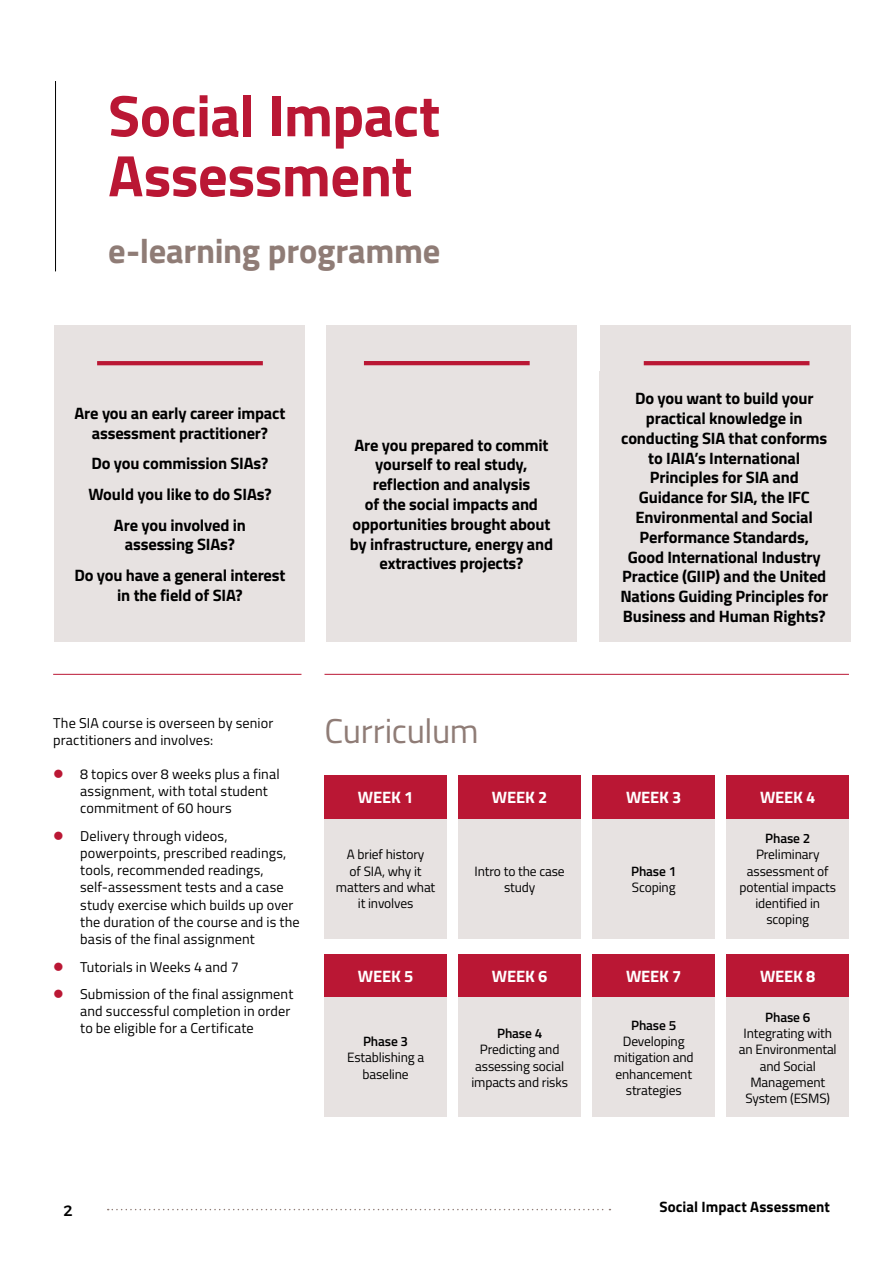
<style>
.page{position:relative;width:893px;height:1263px;background:#fff}
.page>*{position:absolute;margin:0;border:0;box-sizing:border-box;transform-origin:0 0}
.t1{font:700 58.65px "Titillium";letter-spacing:-.01em;color:#ba1734}
.t2{font:700 34.5px "Titillium";letter-spacing:-.01em;color:#8f7c76}
.t3{font:34.5px "Titillium";letter-spacing:-.01em;color:#8f7c76}
.t4{font:700 16.5px/19.8px "Titillium";letter-spacing:-.01em;color:#000;text-align:center}
.t5{font:700 16.5px "Titillium";letter-spacing:-.01em;color:#fff}
.t6{font:700 15px "Titillium";letter-spacing:.005em;color:#000}
.t7{font:500 15px "Montserrat Alternates";color:#000}
._6_pt_Small_Text{font:14.25px/17.1px "Titillium";letter-spacing:.01em;color:#000}
.t8{font:13.5px/16.2px "Titillium";letter-spacing:-.01em;color:#000;text-align:center}
.t9{font:600 13.5px "Titillium";letter-spacing:-.01em;color:#000}
.s1{color:#ba1734}
</style>
<div class="page">
<div style="left:326px;top:325px;width:251px;height:317px;background:#e7e2e1"></div>
<div style="left:600px;top:325px;width:250px;height:317px;background:#e7e2e1"></div>
<hr style="left:55px;top:81px;width:1px;height:190px;background:#000">
<div style="left:54px;top:325px;width:251px;height:317px;background:#e7e2e1"></div>
<hr style="left:364px;top:361px;width:166px;height:4px;background:#ba1734">
<svg style="left:97px;top:361px;width:166px;height:4px"></svg>
<svg style="left:644px;top:361px;width:165px;height:4px"></svg>
<svg style="left:108px;top:1209px;width:502px;height:1px"></svg>
<hr style="left:53px;top:674px;width:248px;height:1px;background:#ba1734">
<hr style="left:324px;top:674px;width:525px;height:1px;background:#ba1734">
<div style="left:324px;top:775px;width:123px;height:43px;background:#ba1734"></div>
<div style="left:324px;top:954px;width:123px;height:43px;background:#ba1734"></div>
<div style="left:459px;top:775px;width:122px;height:43px;background:#ba1734"></div>
<div style="left:459px;top:954px;width:122px;height:43px;background:#ba1734"></div>
<div style="left:593px;top:775px;width:122px;height:43px;background:#ba1734"></div>
<div style="left:593px;top:954px;width:122px;height:43px;background:#ba1734"></div>
<div style="left:727px;top:775px;width:122px;height:43px;background:#ba1734"></div>
<div style="left:727px;top:954px;width:122px;height:43px;background:#ba1734"></div>
<div style="left:324px;top:818px;width:123px;height:120px;background:#e7e2e1"></div>
<div style="left:324px;top:997px;width:123px;height:120px;background:#e7e2e1"></div>
<div style="left:459px;top:818px;width:122px;height:120px;background:#e7e2e1"></div>
<div style="left:459px;top:997px;width:122px;height:120px;background:#e7e2e1"></div>
<div style="left:593px;top:818px;width:122px;height:120px;background:#e7e2e1"></div>
<div style="left:593px;top:997px;width:122px;height:120px;background:#e7e2e1"></div>
<div style="left:727px;top:818px;width:122px;height:120px;background:#e7e2e1"></div>
<div style="left:727px;top:997px;width:122px;height:120px;background:#e7e2e1"></div>
<p class="t1" style="left:108px;top:71px;width:333px">Social Impact</p>
<p class="t1" style="left:108px;top:131px;width:306px">Assessment</p>
<p class="t2" style="left:108px;top:225px;width:334px">e-learning programme</p>
<p class="t4" style="left:75px;top:402px;width:212px">Are you an early career impact assessment practitioner?</p>
<p class="t4" style="left:92px;top:453px;width:178px">Do you commission SIAs?</p>
<p class="t4" style="left:88px;top:483px;width:185px">Would you like to do SIAs?</p>
<p class="t4" style="left:114px;top:514px;width:134px">Are you involved in</p>
<p class="t4" style="left:125px;top:534px;width:112px">assessing SIAs?</p>
<p class="t4" style="left:74px;top:564px;width:213px">Do you have a general interest</p>
<p class="t4" style="left:117px;top:584px;width:127px">in the field of SIA?</p>
<p class="t4" style="left:350px;top:434px;width:205px">Are you prepared to commit yourself to real study, reflection and analysis<br>of the social impacts and opportunities brought about by infrastructure, energy and extractives projects?</p>
<p class="_6_pt_Small_Text" style="left:53px;top:714px;width:222px">The SIA course is overseen by senior practitioners and involves:</p>
<p class="_6_pt_Small_Text" style="left:80px;top:765px;width:201px;text-indent:-27px"><span class="s1">●</span> 8 topics over 8 weeks plus a final assignment, with total student commitment of 60 hours</p>
<p class="_6_pt_Small_Text" style="left:80px;top:827px;width:221px;text-indent:-27px"><span class="s1">●</span> Delivery through videos, powerpoints, prescribed readings, tools, recommended readings, self-assessment tests and a case study exercise which builds up over the duration of the course and is the basis of the final assignment</p>
<p class="_6_pt_Small_Text" style="left:53px;top:957px;width:187px"><span class="s1">●</span> Tutorials in Weeks 4 and 7</p>
<p class="_6_pt_Small_Text" style="left:80px;top:985px;width:215px;text-indent:-27px"><span class="s1">●</span> Submission of the final assignment and successful completion in order to be eligible for a Certificate</p>
<p class="t3" style="left:324px;top:706px;width:156px">Curriculum</p>
<p class="t5" style="left:358px;top:785px;width:57px">WEEK 1</p>
<p class="t5" style="left:492px;top:785px;width:57px">WEEK 2</p>
<p class="t8" style="left:336px;top:846px;width:101px">A brief history<br>of SIA, why it matters and what it involves</p>
<p class="t5" style="left:358px;top:963px;width:57px">WEEK 5</p>
<p class="t9" style="left:363px;top:1031px;width:47px">Phase 3</p>
<p class="t8" style="left:347px;top:1049px;width:79px">Establishing a baseline</p>
<p class="t8" style="left:475px;top:862px;width:92px">Intro to the case study</p>
<p class="t5" style="left:492px;top:963px;width:57px">WEEK 6</p>
<p class="t9" style="left:497px;top:1023px;width:47px">Phase 4</p>
<p class="t8" style="left:471px;top:1041px;width:98px">Predicting and assessing social impacts and risks</p>
<p class="t4" style="left:620px;top:388px;width:209px">Do you want to build your practical knowledge in conducting SIA that conforms to IAIA’s International<br>Principles for SIA and<br>Guidance for SIA, the IFC<br>Environmental and Social<br>Performance Standards,<br>Good International Industry<br>Practice (GIIP) and the United<br>Nations Guiding Principles for<br>Business and Human Rights?</p>
<p class="t5" style="left:626px;top:785px;width:57px">WEEK 3</p>
<p class="t9" style="left:631px;top:861px;width:47px">Phase 1</p>
<p class="t8" style="left:632px;top:878px;width:45px">Scoping</p>
<p class="t5" style="left:626px;top:963px;width:57px">WEEK 7</p>
<p class="t9" style="left:631px;top:1015px;width:47px">Phase 5</p>
<p class="t8" style="left:614px;top:1033px;width:82px">Developing mitigation and enhancement strategies</p>
<p class="t5" style="left:760px;top:785px;width:57px">WEEK 4</p>
<p class="t9" style="left:765px;top:828px;width:47px">Phase 2</p>
<p class="t8" style="left:740px;top:846px;width:98px">Preliminary assessment of potential impacts identified in scoping</p>
<p class="t5" style="left:760px;top:963px;width:57px">WEEK 8</p>
<p class="t9" style="left:765px;top:1007px;width:47px">Phase 6</p>
<p class="t8" style="left:739px;top:1024px;width:99px">Integrating with an Environmental and Social<br>Management<br>System (ESMS)</p>
<p class="t7" style="left:64px;top:1198px;width:11px">2</p>
<p class="t6" style="left:659px;top:1196px;width:172px">Social Impact Assessment</p>
</div>
